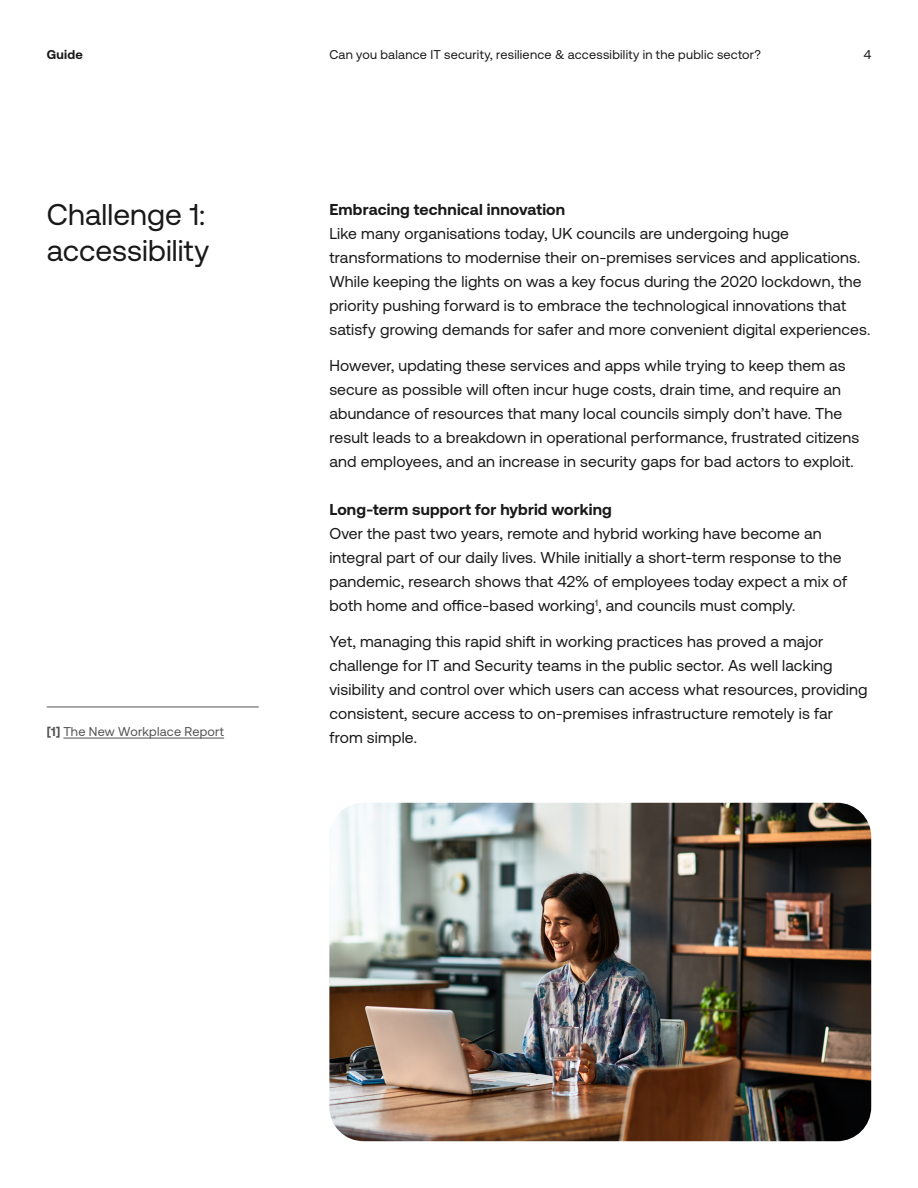
<style>
.page{position:relative;width:918px;height:1188px;background:#fff}
.page>*{position:absolute;margin:0;border:0;box-sizing:border-box;transform-origin:0 0}
.t1{font:30px/36px "Aeonik";color:#191919}
.t2{font:15.75px/24px "Aeonik";letter-spacing:.01em;color:#191919}
.t3{font:700 15.75px "Aeonik";letter-spacing:.01em;color:#191919}
.t4{font:12.75px "Aeonik";letter-spacing:.02em;color:#191919}
.t5{font:12.75px "Aeonik";letter-spacing:.02em;color:#535353}
.t6{font:700 12.75px "Aeonik";letter-spacing:.02em;color:#191919}
.s1{font-weight:700}
</style>
<div class="page">
<hr style="left:63px;top:738px;width:161px;height:1px;background:#535353">
<hr style="left:47px;top:707px;width:212px;height:1px;background:#535353">
<img style="left:329px;top:803px;width:542px;height:338px">
<p class="t6" style="left:47px;top:47px;width:38px">Guide</p>
<p class="t4" style="left:329px;top:48px;width:433px">Can you balance IT security, resilience &amp; accessibility in the public sector?</p>
<p class="t4" style="left:864px;top:48px;width:9px">4</p>
<h1 class="t1" style="left:47px;top:196px;width:164px">Challenge 1: accessibility</h1>
<p class="t5" style="left:47px;top:724px;width:179px"><span class="s1">[1]</span> The New Workplace Report</p>
<p class="t3" style="left:329px;top:200px;width:237px">Embracing technical innovation</p>
<p class="t2" style="left:329px;top:221px;width:542px">Like many organisations today, UK councils are undergoing huge transformations to modernise their on-premises services and applications.<br>While keeping the lights on was a key focus during the 2020 lockdown, the priority pushing forward is to embrace the technological innovations that satisfy growing demands for safer and more convenient digital experiences.</p>
<p class="t2" style="left:329px;top:353px;width:531px">However, updating these services and apps while trying to keep them as secure as possible will often incur huge costs, drain time, and require an abundance of resources that many local councils simply don’t have. The result leads to a breakdown in operational performance, frustrated citizens and employees, and an increase in security gaps for bad actors to exploit.</p>
<p class="t3" style="left:329px;top:500px;width:284px">Long-term support for hybrid working</p>
<p class="t2" style="left:329px;top:521px;width:519px">Over the past two years, remote and hybrid working have become an integral part of our daily lives. While initially a short-term response to the pandemic, research shows that 42% of employees today expect a mix of both home and office-based working<sup>1</sup>, and councils must comply.</p>
<p class="t2" style="left:329px;top:629px;width:540px">Yet, managing this rapid shift in working practices has proved a major challenge for IT and Security teams in the public sector. As well lacking visibility and control over which users can access what resources, providing consistent, secure access to on-premises infrastructure remotely is far from simple.</p>
</div>
